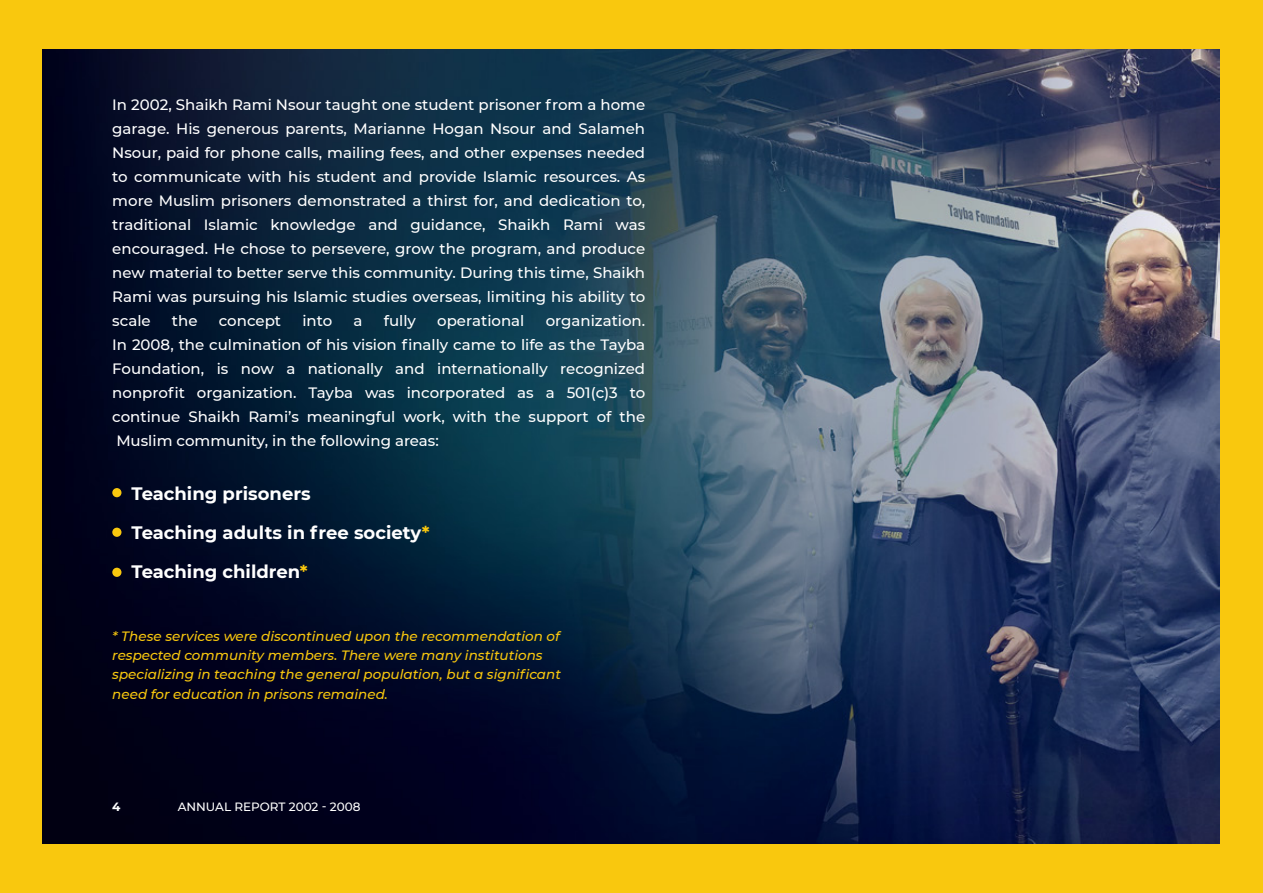
<style>
.page{position:relative;width:1263px;height:893px;background:#f9c80e}
.page>*{position:absolute;margin:0;border:0;box-sizing:border-box;transform-origin:0 0}
.t1{font:700 18px/39px "Montserrat";color:#fff}
.t2{font:500 15px/24px "Montserrat";color:#fff;text-align:justify}
.t3{font:italic 500 13.5px/19.2px "Montserrat";color:#f9c80e}
.t4{font:500 12px "Montserrat";color:#fff}
.t5{font:700 12px "Montserrat";color:#fff}
.s1{color:#f9c80e}
</style>
<div class="page">
<img style="left:43px;top:49px;width:1176px;height:795px">
<div style="left:112px;top:488px;width:9px;height:9px;background:#f9c80e;border-radius:50%"></div>
<div style="left:112px;top:528px;width:9px;height:9px;background:#f9c80e;border-radius:50%"></div>
<div style="left:112px;top:568px;width:9px;height:9px;background:#f9c80e;border-radius:50%"></div>
<p class="t2" style="left:112px;top:92px;width:535px">In 2002, Shaikh Rami Nsour taught one student prisoner from a home garage. His generous parents, Marianne Hogan Nsour and Salameh Nsour, paid for phone calls, mailing fees, and other expenses needed to communicate with his student and provide Islamic resources. As more Muslim prisoners demonstrated a thirst for, and dedication to, traditional Islamic knowledge and guidance, Shaikh Rami was encouraged. He chose to persevere, grow the program, and produce new material to better serve this community. During this time, Shaikh Rami was pursuing his Islamic studies overseas, limiting his ability to scale</p>
<p class="t2" style="left:112px;top:308px;width:534px;text-indent:433px">organization.<br>In 2008, the culmination of his vision finally came to life as the Tayba Foundation, is now a nationally and internationally recognized nonprofit organization. Tayba was incorporated as a 501(c)3 to continue Shaikh Rami’s meaningful work, with the support of the Muslim community, in the following areas:</p>
<p class="t2" style="left:172px;top:308px;width:27px">the</p>
<p class="t2" style="left:219px;top:308px;width:64px">concept</p>
<p class="t2" style="left:302px;top:308px;width:31px">into</p>
<p class="t2" style="left:353px;top:308px;width:10px">a</p>
<p class="t2" style="left:384px;top:308px;width:34px">fully</p>
<p class="t2" style="left:437px;top:308px;width:89px">operational</p>
<p class="t1" style="left:132px;top:473px;width:300px">Teaching prisoners<br>Teaching adults in free society<span class="s1">*<br></span>Teaching children<span class="s1">*</span></p>
<p class="t3" style="left:112px;top:626px;width:450px">* These services were discontinued upon the recommendation of respected community members. There were many institutions specializing in teaching the general population, but a significant need for education in prisons remained.</p>
<p class="t5" style="left:112px;top:798px;width:10px">4</p>
<p class="t4" style="left:178px;top:798px;width:184px">ANNUAL REPORT 2002 - 2008</p>
</div>
